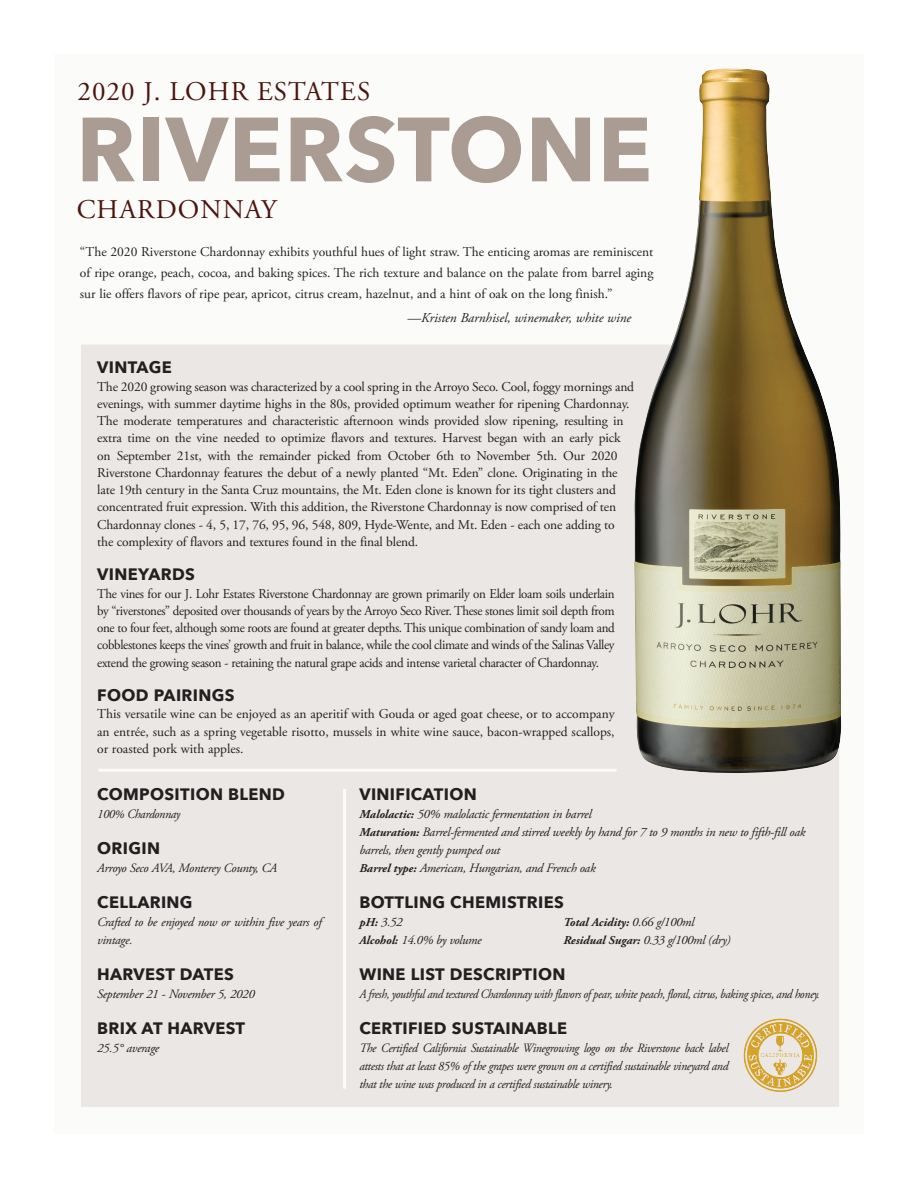
<style>
.page{position:relative;width:918px;height:1188px;background:#fff}
.page>*{position:absolute;margin:0;border:0;box-sizing:border-box;transform-origin:0 0}
.t1{font:700 90px "Avenir Next";letter-spacing:.01em;color:#aa9b93}
.t2{font:27px "Adobe Garamond Pro";letter-spacing:.04em;color:#4c140e}
.t3{font:700 16.5px "Avenir Next";letter-spacing:.02em;color:#231f20}
.t4{font:13.5px/17.2px "Adobe Garamond Pro";letter-spacing:-.01em;color:#231f20;text-align:justify}
.t5{font:13.5px/17.2px "Adobe Garamond Pro";letter-spacing:-.01em;color:#231f20;text-align:justify;scale:.96 1}
.t6{font:italic 13.5px "Adobe Garamond Pro";color:#231f20}
.t7{font:italic 12.75px/18px "Adobe Garamond Pro";letter-spacing:-.02em;color:#231f20}
.t8{font:italic 12.75px/18px "Adobe Garamond Pro";letter-spacing:-.02em;color:#231f20;text-align:justify;scale:.95 1}
.t9{font:italic 12.75px "Adobe Garamond Pro";letter-spacing:-.02em;color:#231f20;scale:.92 1}
.t10{font:italic 12.75px "Adobe Garamond Pro";letter-spacing:-.02em;color:#231f20;scale:.96 1}
.t11{font:italic 700 12px "Adobe Garamond Pro";color:#231f20}
.s1{font-size:12px}
.s2{font-weight:700;font-size:12px}
.s3{font-weight:400;font-size:12.75px}
</style>
<div class="page">
<div style="left:54px;top:54px;width:810px;height:1080px;background:#fbfbfa"></div>
<div style="left:81px;top:345px;width:758px;height:762px;background:#eae7e4"></div>
<hr style="left:343px;top:789px;width:3px;height:300px;background:#fbfbfa">
<hr style="left:98px;top:769px;width:519px;height:3px;background:#fbfbfa">
<img style="left:634px;top:69px;width:207px;height:704px">
<img style="left:742px;top:1017px;width:78px;height:77px">
<p class="t2" style="left:77px;top:75px;width:294px">2020 J. LOHR ESTATES</p>
<p class="t1" style="left:76px;top:72px;width:577px">RIVERSTONE</p>
<p class="t2" style="left:77px;top:194px;width:201px">CHARDONNAY</p>
<p class="t4" style="left:80px;top:242px;width:575px;line-height:21px">“The 2020 Riverstone Chardonnay exhibits youthful hues of light straw. The enticing aromas are reminiscent of ripe orange, peach, cocoa, and baking spices. The rich texture and balance on the palate from barrel aging sur lie offers flavors of ripe pear, apricot, citrus cream, hazelnut, and a hint of oak on the long finish.”</p>
<p class="t6" style="left:408px;top:310px;width:225px">—Kristen Barnhisel, winemaker, white wine</p>
<p class="t3" style="left:97px;top:353px;width:76px">VINTAGE</p>
<p class="t4" style="left:97px;top:378px;width:539px;text-align:left">The 2020 growing season was characterized by a cool spring in the Arroyo Seco. Cool, foggy mornings and evenings, with summer daytime highs in the 80s, provided optimum weather for ripening Chardonnay.<br>The moderate temperatures and characteristic afternoon winds provided slow ripening, resulting in extra time on the vine needed to optimize flavors and textures. Harvest began with an early pick on September 21st, with the remainder picked from October 6th to November 5th. Our 2020<br>Riverstone Chardonnay features the debut of a newly planted “Mt. Eden” clone. Originating in the late 19th century in the Santa Cruz mountains, the Mt. Eden clone is known for its tight clusters and concentrated fruit expression. With this addition, the Riverstone Chardonnay is now comprised of ten Chardonnay clones - 4, 5, 17, 76, 95, 96, 548, 809, Hyde-Wente, and Mt. Eden - each one adding to<br>the complexity of flavors and textures found in the final blend.</p>
<p class="t3" style="left:97px;top:560px;width:99px">VINEYARDS</p>
<p class="t5" style="left:97px;top:585px;width:541px">The vines for our J. Lohr Estates Riverstone Chardonnay are grown primarily on Elder loam soils underlain by “riverstones” deposited over thousands of years by the Arroyo Seco River. These stones limit soil depth from one to four feet, although some roots are found at greater depths. This unique combination of sandy loam and cobblestones keeps the vines’ growth and fruit in balance, while the cool climate and winds of the Salinas Valley extend the growing season - retaining the natural grape acids and intense varietal character of Chardonnay.</p>
<p class="t3" style="left:97px;top:681px;width:139px">FOOD PAIRINGS</p>
<p class="t4" style="left:97px;top:706px;width:519px">This versatile wine can be enjoyed as an aperitif with Gouda or aged goat cheese, or to accompany an entrée, such as a spring vegetable risotto, mussels in white wine sauce, bacon-wrapped scallops, or roasted pork with apples.</p>
<p class="t3" style="left:97px;top:780px;width:189px">COMPOSITION BLEND</p>
<p class="t10" style="left:97px;top:807px;width:88px">100<span class="s1">%</span> Chardonnay</p>
<p class="t3" style="left:97px;top:834px;width:64px">ORIGIN</p>
<p class="t7" style="left:97px;top:860px;width:182px">Arroyo Seco AVA, Monterey County, CA</p>
<p class="t3" style="left:97px;top:888px;width:97px">CELLARING</p>
<p class="t7" style="left:97px;top:914px;width:226px">Crafted to be enjoyed now or within five years of vintage.</p>
<p class="t3" style="left:97px;top:960px;width:138px">HARVEST DATES</p>
<p class="t7" style="left:97px;top:986px;width:159px">September 21 - November 5, 2020</p>
<p class="t3" style="left:97px;top:1014px;width:149px">BRIX AT HARVEST</p>
<p class="t7" style="left:97px;top:1040px;width:64px">25.5° average</p>
<p class="t3" style="left:359px;top:780px;width:119px">VINIFICATION</p>
<p class="t7" style="left:359px;top:806px;width:234px"><span class="s2">Malolactic:</span> 50% malolactic fermentation in barrel</p>
<p class="t7" style="left:359px;top:824px;width:448px"><span class="s2">Maturation:</span> Barrel-fermented and stirred weekly by hand for 7 to 9 months in new to fifth-fill oak barrels, then gently pumped out</p>
<p class="t7" style="left:359px;top:860px;width:238px"><span class="s2">Barrel type:</span> American, Hungarian, and French oak</p>
<p class="t3" style="left:359px;top:888px;width:206px">BOTTLING CHEMISTRIES</p>
<p class="t7" style="left:359px;top:914px;width:45px"><span class="s2">pH:</span> 3.52</p>
<p class="t11" style="left:563px;top:916px;width:132px">Total Acidity: <span class="s3">0.66 g/100ml</span></p>
<p class="t7" style="left:359px;top:932px;width:124px"><span class="s2">Alcohol:</span> 14.0% by volume</p>
<p class="t7" style="left:563px;top:932px;width:169px"><span class="s2">Residual Sugar:</span> 0.33 g/100ml (dry)</p>
<p class="t3" style="left:359px;top:960px;width:208px">WINE LIST DESCRIPTION</p>
<p class="t9" style="left:359px;top:987px;width:502px">A fresh, youthful and textured Chardonnay with flavors of pear, white peach, floral, citrus, baking spices, and honey.</p>
<p class="t3" style="left:359px;top:1014px;width:209px">CERTIFIED SUSTAINABLE</p>
<p class="t8" style="left:359px;top:1040px;width:390px">The Certified California Sustainable Winegrowing logo on the Riverstone back label attests that at least 85% of the grapes were grown on a certified sustainable vineyard and that the wine was produced in a certified sustainable winery.</p>
</div>
